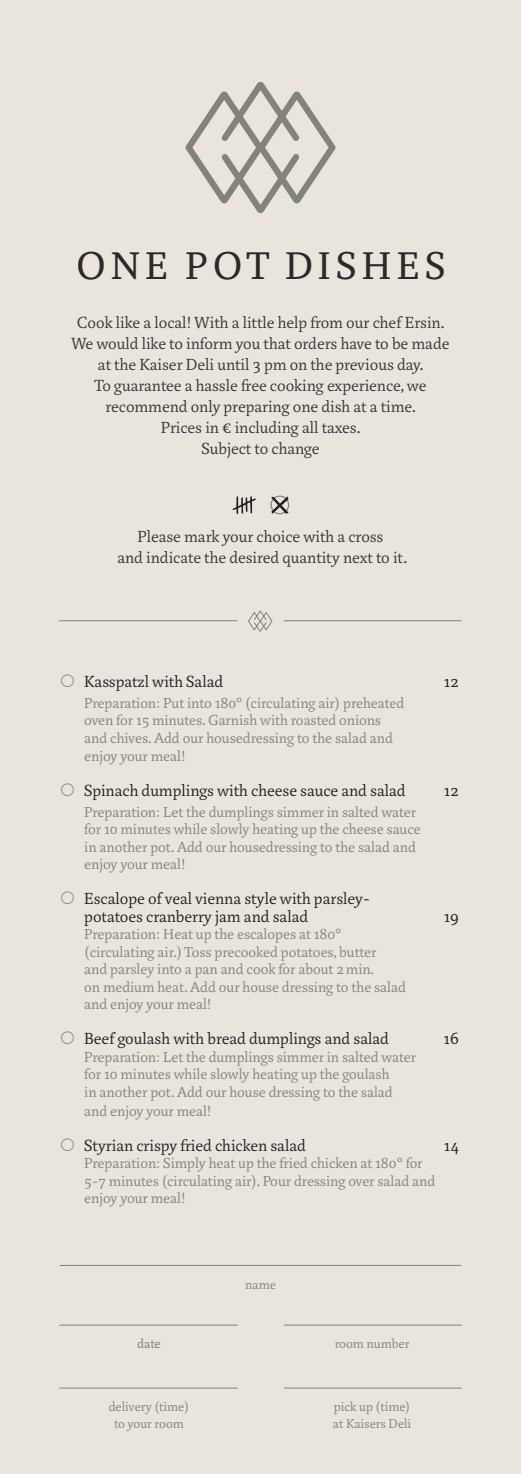
<style>
.page{position:relative;width:521px;height:1474px;background:#fff}
.page>*{position:absolute;margin:0;border:0;box-sizing:border-box;transform-origin:0 0}
.t1{font:42px "Marat";letter-spacing:.13em;color:#231f20}
.t2{font:300 17.5px/21px "Marat";color:#231f20;text-align:center}
.t3{font:300 15.75px/17.5px "Marat";color:#83837c}
.t4{font:300 14px/16.8px "Marat";color:#83837c;text-align:center}
.t5{font:14px "Marat";color:#83837c}
</style>
<div class="page">
<div style="left:0;top:0;width:521px;height:1473px;background:#e9e4dc"></div>
<svg style="left:185px;top:82px;width:150px;height:131px"></svg>
<svg style="left:232px;top:496px;width:24px;height:18px"></svg>
<svg style="left:270px;top:495px;width:19px;height:19px"></svg>
<hr style="left:59px;top:620px;width:178px;height:1px;background:#83837c">
<hr style="left:284px;top:620px;width:177px;height:1px;background:#83837c">
<svg style="left:248px;top:610px;width:24px;height:22px"></svg>
<hr style="left:60px;top:1264px;width:401px;height:1px;background:#83837c">
<hr style="left:60px;top:1324px;width:177px;height:1px;background:#83837c">
<hr style="left:284px;top:1324px;width:177px;height:1px;background:#83837c">
<hr style="left:60px;top:1387px;width:177px;height:1px;background:#83837c">
<hr style="left:284px;top:1387px;width:177px;height:1px;background:#83837c">
<h1 class="t1" style="left:77px;top:243px;width:370px">ONE POT DISHES</h1>
<p class="t2" style="left:72px;top:312px;width:379px">Cook like a local! With a little help from our chef Ersin.<br>We would like to inform you that orders have to be made at the Kaiser Deli until 3 pm on the previous day.<br>To guarantee a hassle free cooking experience, we recommend only preparing one dish at a time.<br>Prices in € including all taxes.<br>Subject to change</p>
<p class="t2" style="left:117px;top:526px;width:291px">Please mark your choice with a cross<br>and indicate the desired quantity next to it.</p>
<p class="t2" style="left:84px;top:671px;width:140px">Kasspatzl with Salad</p>
<p class="t2" style="left:444px;top:671px;width:16px">12</p>
<p class="t3" style="left:84px;top:694px;width:321px">Preparation: Put into 180° (circulating air) preheated oven for 15 minutes. Garnish with roasted onions and chives. Add our housedressing to the salad and enjoy your meal!</p>
<p class="t2" style="left:84px;top:779px;width:323px">Spinach dumplings with cheese sauce and salad</p>
<p class="t2" style="left:444px;top:779px;width:16px">12</p>
<p class="t3" style="left:84px;top:803px;width:338px">Preparation: Let the dumplings simmer in salted water for 10 minutes while slowly heating up the cheese sauce in another pot. Add our housedressing to the salad and enjoy your meal!</p>
<p class="t2" style="left:84px;top:888px;width:288px">Escalope of veal vienna style with parsley-</p>
<p class="t2" style="left:84px;top:905px;width:225px">potatoes cranberry jam and salad</p>
<p class="t2" style="left:444px;top:905px;width:16px">19</p>
<p class="t3" style="left:84px;top:925px;width:259px">Preparation: Heat up the escalopes at 180°</p>
<p class="t3" style="left:84px;top:943px;width:294px">(circulating air.) Toss precooked potatoes, butter</p>
<p class="t3" style="left:84px;top:960px;width:291px">and parsley into a pan and cook for about 2min.</p>
<p class="t3" style="left:84px;top:978px;width:323px">on medium heat. Add our house dressing to the salad</p>
<p class="t3" style="left:84px;top:995px;width:129px">and enjoy your meal!</p>
<p class="t2" style="left:84px;top:1028px;width:306px">Beef goulash with bread dumplings and salad</p>
<p class="t2" style="left:443px;top:1028px;width:17px">16</p>
<p class="t3" style="left:84px;top:1048px;width:333px">Preparation: Let the dumplings simmer in salted water for 10 minutes while slowly heating up the goulash<br>in another pot. Add our house dressing to the salad</p>
<p class="t3" style="left:84px;top:1102px;width:129px">and enjoy your meal!</p>
<p class="t2" style="left:84px;top:1134px;width:223px">Styrian crispy fried chicken salad</p>
<p class="t2" style="left:444px;top:1134px;width:16px">14</p>
<p class="t3" style="left:84px;top:1154px;width:340px">Preparation: Simply heat up the fried chicken at 180° for</p>
<p class="t3" style="left:84px;top:1172px;width:352px">5-7 minutes (circulating air). Pour dressing over salad and enjoy your meal!</p>
<p class="t5" style="left:137px;top:1336px;width:25px">date</p>
<p class="t4" style="left:245px;top:1276px;width:32px">name</p>
<p class="t4" style="left:335px;top:1335px;width:76px">room number</p>
<p class="t4" style="left:109px;top:1398px;width:82px">delivery (time) to your room</p>
<p class="t4" style="left:333px;top:1398px;width:80px;text-align:left">pick up (time) at Kaisers Deli</p>
</div>
